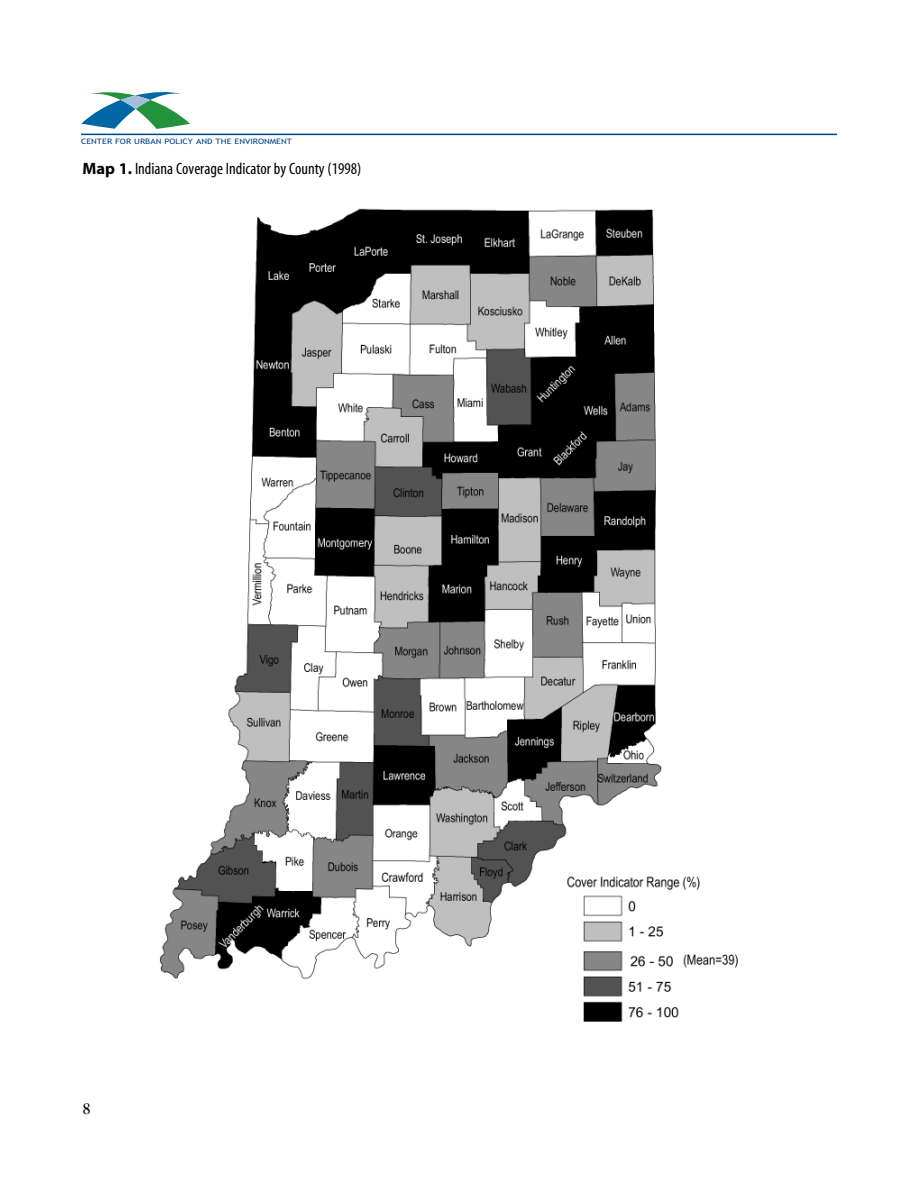
<style>
.page{position:relative;width:918px;height:1188px;background:#fff}
.page>*{position:absolute;margin:0;border:0;box-sizing:border-box;transform-origin:0 0}
.t1{font:condensed 16.5px "Myriad";color:#000}
.t2{font:condensed 15.75px "Garamond Itc T";color:#000}
.t3{font:7.5px "Trebuchet MS";color:#004389;scale:1.2 1}
.s1{font-weight:700;font-stretch:normal}
</style>
<div class="page">
<hr style="left:81px;top:134px;width:756px;height:1px;background:#004389">
<svg style="left:81px;top:92px;width:109px;height:37px"></svg>
<img style="left:159px;top:208px;width:579px;height:814px">
<p class="t3" style="left:81px;top:137px;width:177px">CENTER FOR URBAN POLICY AND THE ENVIRONMENT</p>
<p class="t1" style="left:82px;top:163px;width:280px"><span class="s1">Map 1.</span> Indiana Coverage Indicator by County (1998)</p>
<p class="t2" style="left:83px;top:1100px;width:9px">8</p>
</div>
